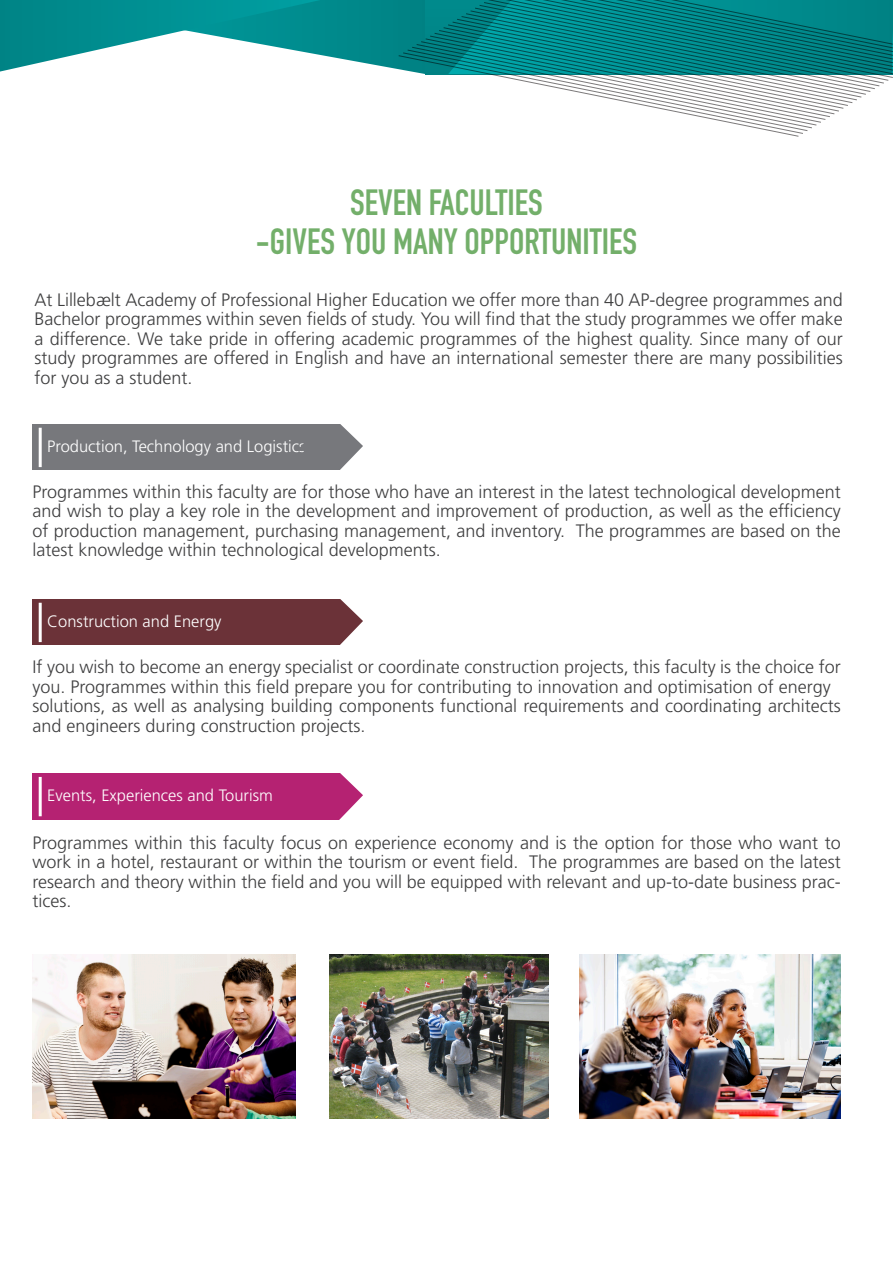
<style>
.page{position:relative;width:893px;height:1263px;background:#fff}
.page>*{position:absolute;margin:0;border:0;box-sizing:border-box;transform-origin:0 0}
.t1{font:36px/39px "DIN Engschrift Std";color:#73af6a;text-align:center}
.t2{font:300 18px/19.5px "Frutiger LT Std";color:#3e3e3f;text-align:justify}
.t3{font:300 16.5px "Frutiger LT Std";color:#fff}
</style>
<div class="page">
<svg style="left:0;top:0;width:893px;height:136px"></svg>
<img style="left:33px;top:954px;width:263px;height:164px">
<img style="left:580px;top:954px;width:261px;height:164px">
<svg style="left:336px;top:773px;width:27px;height:47px"></svg>
<div style="left:33px;top:773px;width:303px;height:47px;background:#b52272"></div>
<hr style="left:39px;top:777px;width:3px;height:39px;background:#fff">
<div style="left:33px;top:424px;width:303px;height:46px;background:#77787c"></div>
<svg style="left:336px;top:424px;width:27px;height:46px"></svg>
<hr style="left:39px;top:428px;width:3px;height:39px;background:#fff">
<div style="left:33px;top:599px;width:303px;height:46px;background:#6b3238"></div>
<svg style="left:336px;top:599px;width:27px;height:46px"></svg>
<hr style="left:39px;top:603px;width:3px;height:39px;background:#fff">
<img style="left:330px;top:954px;width:219px;height:164px">
<h1 class="t1" style="left:256px;top:183px;width:383px">SEVEN FACULTIES<br>-GIVES YOU MANY OPPORTUNITIES</h1>
<p class="t2" style="left:35px;top:290px;width:810px">At Lillebælt Academy of Professional Higher Education we offer more than 40 AP-degree programmes and Bachelor programmes within seven fields of study. You will find that the study programmes we offer make a difference. We take pride in offering academic programmes of the highest quality. Since many of our study programmes are offered in English and have an international semester there are many possibilities for you as a student.</p>
<p class="t3" style="left:47px;top:436px;width:260px">Production, Technology and Logistics</p>
<p class="t2" style="left:33px;top:482px;width:810px">Programmes within this faculty are for those who have an interest in the latest technological development and wish to play a key role in the development and improvement of production, as well as the efficiency of production management, purchasing management, and inventory. The programmes are based on the latest knowledge within technological developments.</p>
<p class="t3" style="left:47px;top:611px;width:176px">Construction and Energy</p>
<p class="t2" style="left:33px;top:658px;width:810px;text-align:left">If you wish to become an energy specialist or coordinate construction projects, this faculty is the choice for you. Programmes within this field prepare you for contributing to innovation and optimisation of energy solutions, as well as analysing building components functional requirements and coordinating architects and engineers during construction projects.</p>
<p class="t3" style="left:47px;top:786px;width:227px">Events, Experiences and Tourism</p>
<p class="t2" style="left:33px;top:833px;width:810px">Programmes within this faculty focus on experience economy and is the option for those who want to work in a hotel, restaurant or within the tourism or event field. The programmes are based on the latest research and theory within the field and you will be equipped with relevant and up-to-date business prac&shy;tices.</p>
</div>
